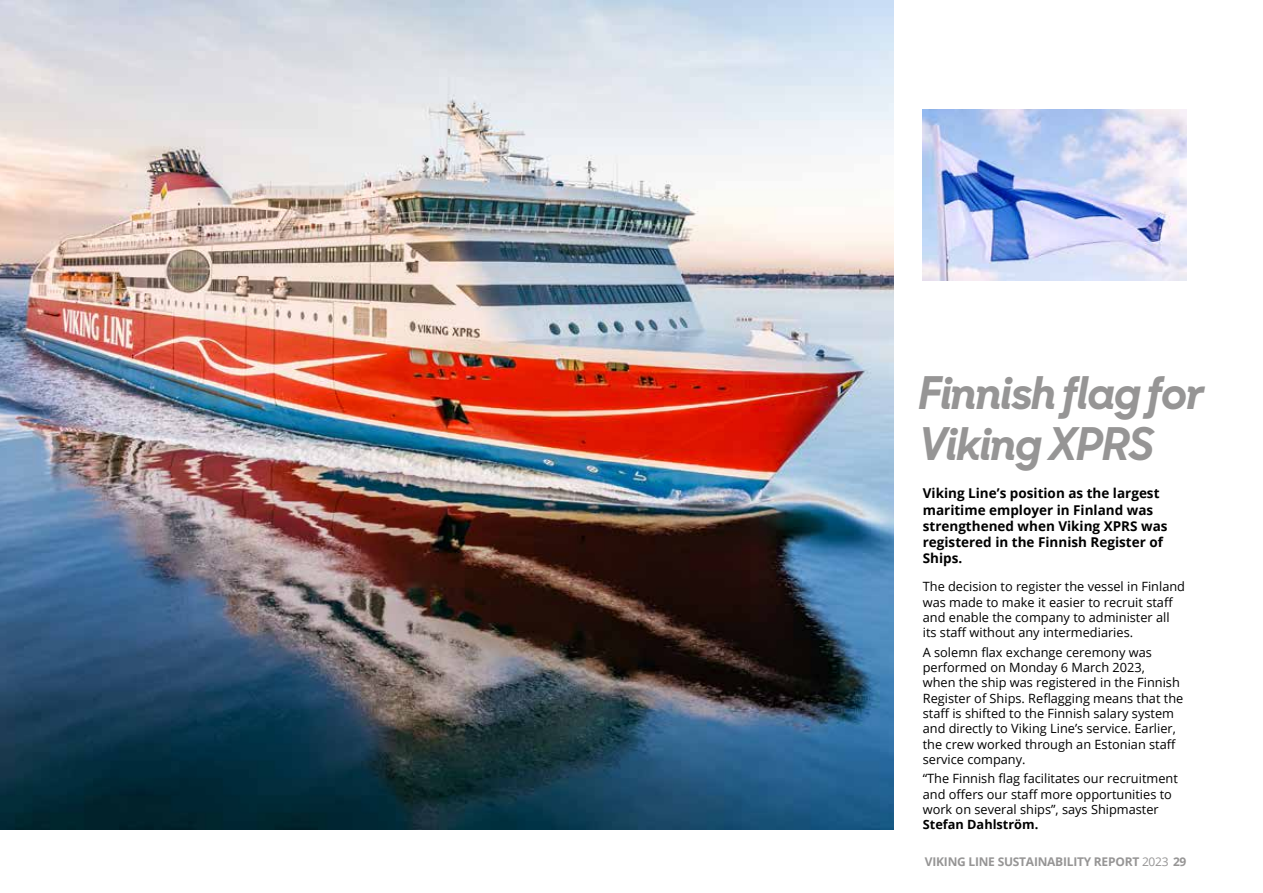
<style>
.page{position:relative;width:1263px;height:893px;background:#fff}
.page>*{position:absolute;margin:0;border:0;box-sizing:border-box;transform-origin:0 0}
.t1{font:45px/51px "Sharp Sans Display No 1 Boldltalic";color:#969595}
.t2{font:700 13.5px/16.2px "Open Sans";color:#000}
.t3{font:12.75px/15.3px "Open Sans";color:#000}
.t4{font:700 12.75px "Open Sans";color:#000}
.t5{font:700 12px "Open Sans";letter-spacing:-.02em;color:#969595}
.s1{font-weight:400}
</style>
<div class="page">
<img style="left:0;top:0;width:893px;height:829px">
<img style="left:922px;top:110px;width:264px;height:171px">
<h1 class="t1" style="left:919px;top:368px;width:288px">Finnish flag for<br>Viking XPRS</h1>
<p class="t2" style="left:923px;top:485px;width:246px">Viking Line’s position as the largest maritime employer in Finland was strengthened when Viking XPRS was registered in the Finnish Register of<br>Ships.</p>
<p class="t3" style="left:923px;top:579px;width:264px">The decision to register the vessel in Finland was made to make it easier to recruit staff and enable the company to administer all its staff without any intermediaries.</p>
<p class="t3" style="left:923px;top:644px;width:262px">A solemn flax exchange ceremony was performed on Monday 6 March 2023,<br>when the ship was registered in the Finnish Register of Ships. Reflagging means that the staff is shifted to the Finnish salary system and directly to Viking Line’s service. Earlier, the crew worked through an Estonian staff service company.</p>
<p class="t3" style="left:923px;top:771px;width:257px">“The Finnish flag facilitates our recruitment and offers our staff more opportunities to work on several ships”, says Shipmaster</p>
<p class="t4" style="left:923px;top:816px;width:117px">Stefan Dahlström.</p>
<p class="t5" style="left:925px;top:853px;width:263px">VIKING LINE SUSTAINABILITY REPORT <span class="s1">2023</span> 29</p>
</div>
